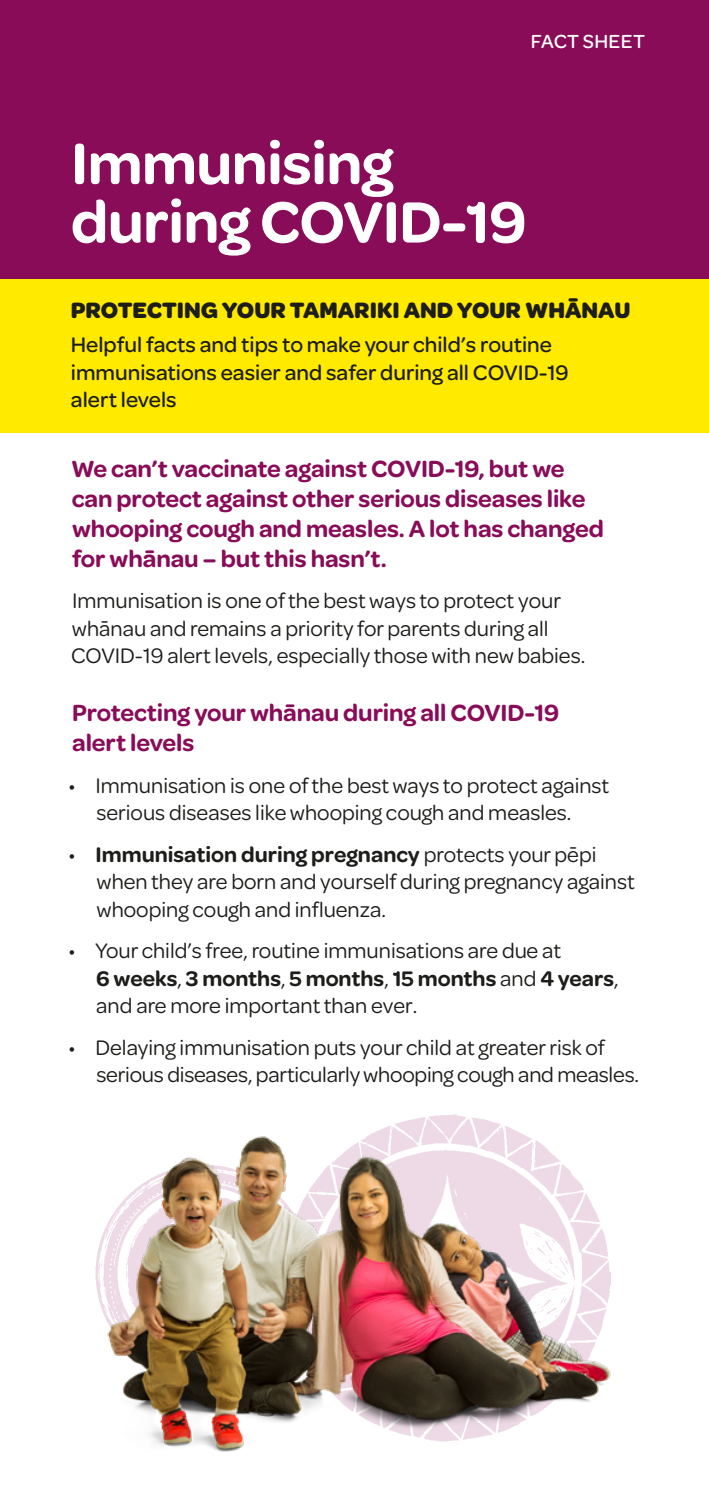
<style>
.page{position:relative;width:709px;height:1489px;background:#fff}
.page>*{position:absolute;margin:0;border:0;box-sizing:border-box;transform-origin:0 0}
.t1{font:600 62px/58.5px "Omnes";letter-spacing:-.01em;color:#fff}
.t2{font:600 25px/29.8px "Omnes";letter-spacing:-.005em;color:#890c58}
.t3{font:700 23.75px "Omnes";color:#1d1d1b}
.t4{font:22.5px/27.5px "Omnes";color:#1d1d1b}
.t5{font:500 22.5px/27.5px "Omnes";color:#1d1d1b}
.t6{font:500 20.25px "Omnes";letter-spacing:.015em;color:#fff}
.s1{font-weight:600}
</style>
<div class="page">
<img style="left:95px;top:1114px;width:516px;height:338px">
<div style="left:0;top:0;width:709px;height:334px;background:#890c58"></div>
<div style="left:0;top:279px;width:709px;height:153px;background:#ffea00"></div>
<p class="t6" style="left:531px;top:29px;width:116px">FACT SHEET</p>
<h1 class="t1" style="left:71px;top:131px;width:457px">Immunising during COVID-19</h1>
<p class="t3" style="left:71px;top:292px;width:561px">PROTECTING YOUR TAMARIKI AND YOUR WHĀNAU</p>
<p class="t5" style="left:71px;top:331px;width:499px">Helpful facts and tips to make your child’s routine immunisations easier and safer during all COVID-19 alert levels</p>
<p class="t2" style="left:71px;top:452px;width:534px">We can’t vaccinate against COVID-19, but we can protect against other serious diseases like whooping cough and measles. A lot has changed for whānau – but this hasn’t.</p>
<p class="t4" style="left:71px;top:586px;width:515px">Immunisation is one of the best ways to protect your whānau and remains a priority for parents during all<br>COVID-19 alert levels, especially those with new babies.</p>
<p class="t2" style="left:72px;top:697px;width:488px">Protecting your whānau during all COVID-19 alert levels</p>
<p class="t4" style="left:69px;top:770px;width:542px;text-align:center">• Immunisation is one of the best ways to protect against serious diseases like whooping cough and measles.</p>
<p class="t4" style="left:96px;top:839px;width:540px;text-indent:-28px">• <span class="s1">Immunisation during pregnancy</span> protects your pēpi when they are born and yourself during pregnancy against whooping cough and influenza.</p>
<p class="t4" style="left:96px;top:935px;width:524px;text-indent:-28px">• Your child’s free, routine immunisations are due at<br><span class="s1">6 weeks</span>, <span class="s1">3 months</span>, <span class="s1">5 months</span>, <span class="s1">15 months</span> and <span class="s1">4 years</span>, and are more important than ever.</p>
<p class="t4" style="left:96px;top:1032px;width:544px;text-indent:-28px">• Delaying immunisation puts your child at greater risk of serious diseases, particularly whooping cough and measles.</p>
</div>
